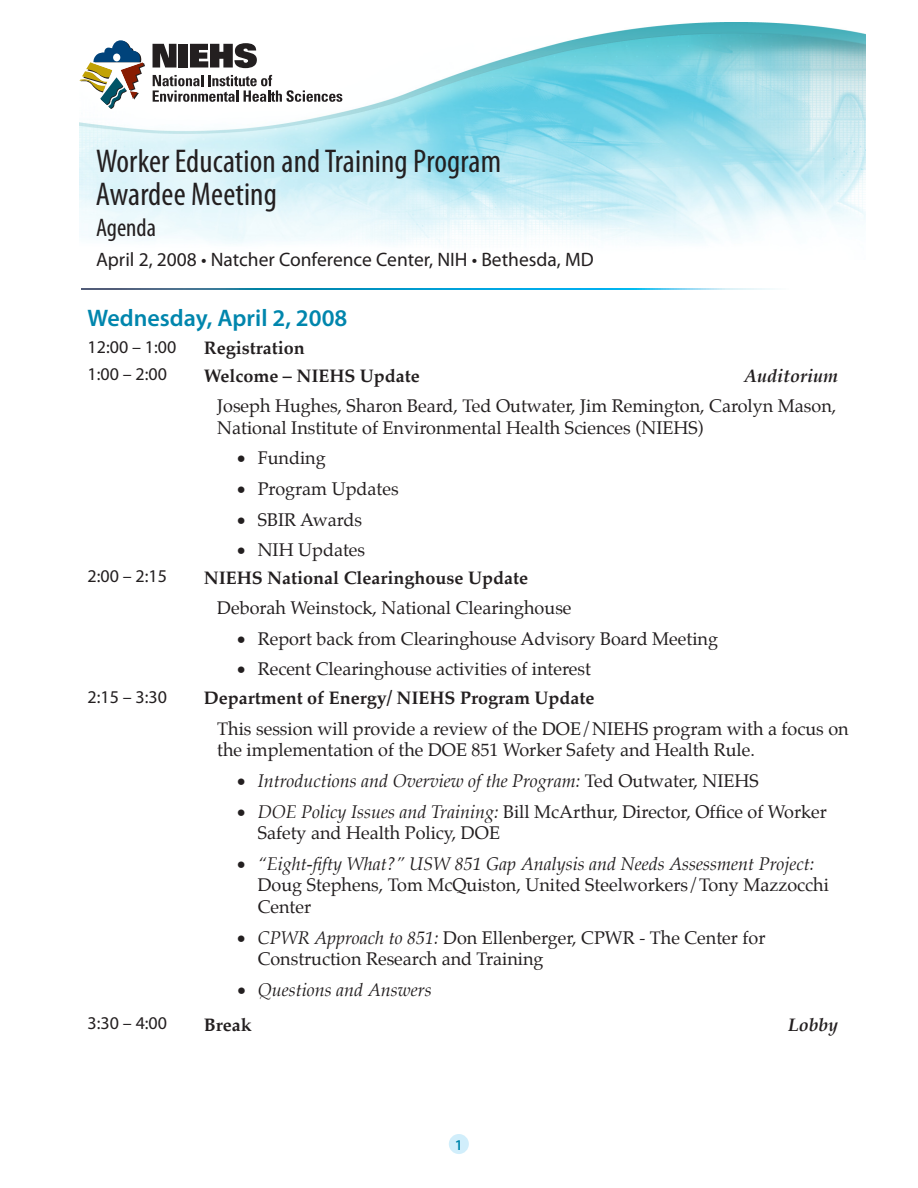
<style>
.page{position:relative;width:918px;height:1188px;background:#fff}
.page>*{position:absolute;margin:0;border:0;box-sizing:border-box;transform-origin:0 0}
.t1{font:condensed 33px/33px "Myriad Pro";letter-spacing:.005em;color:#231f20}
.SUBTITLE{font:condensed 25.5px "Myriad Pro";color:#231f20}
.DATE{font:600 24px "Myriad Pro";color:#0086ad}
.SUBTITLE-2{font:19.5px "Myriad Pro";color:#231f20}
.TAB_FINAL{font:18px/21.6px "Palatino";color:#231f20}
.TABS_MAIN{font:18px/21.6px "Palatino";color:#231f20}
.BODY{font:700 18px "Palatino";color:#231f20}
.TAB_FINAL-2{font:italic 18px "Palatino";color:#231f20}
.TIME{font:18px "Myriad Pro";color:#231f20}
.BODY-2{font:italic 700 18px "Palatino";color:#231f20}
.DATE-2{font:600 15px "Myriad Pro";color:#0086ad}
.s1{font-style:normal}
.s2{font-style:italic}
</style>
<div class="page">
<img style="left:80px;top:22px;width:785px;height:223px">
<svg style="left:153px;top:44px;width:24px;height:24px"></svg>
<div style="left:179px;top:44px;width:9px;height:24px;background:#231f20"></div>
<svg style="left:190px;top:43px;width:67px;height:25px"></svg>
<svg style="left:153px;top:75px;width:189px;height:27px"></svg>
<svg style="left:80px;top:40px;width:65px;height:69px"></svg>
<svg style="left:81px;top:288px;width:692px;height:2px"></svg>
<div style="left:449px;top:1134px;width:20px;height:20px;background:#d1eefb;border-radius:50%"></div>
<p class="t1" style="left:96px;top:145px;width:407px">Worker Education and Training Program<br>Awardee Meeting</p>
<p class="SUBTITLE" style="left:96px;top:212px;width:62px">Agenda</p>
<p class="SUBTITLE-2" style="left:96px;top:248px;width:499px">April 2, 2008 • Natcher Conference Center, NIH • Bethesda, MD</p>
<p class="DATE" style="left:88px;top:303px;width:261px">Wednesday, April 2, 2008</p>
<p class="TIME" style="left:88px;top:336px;width:90px">12:00 – 1:00</p>
<p class="BODY" style="left:204px;top:333px;width:102px">Registration</p>
<p class="TIME" style="left:88px;top:363px;width:81px">1:00 – 2:00</p>
<p class="BODY" style="left:204px;top:360px;width:218px">Welcome – NIEHS Update</p>
<p class="BODY-2" style="left:744px;top:361px;width:96px">Auditorium</p>
<p class="TABS_MAIN" style="left:217px;top:395px;width:621px">Joseph Hughes, Sharon Beard, Ted Outwater, Jim Remington, Carolyn Mason,<br>National Institute of Environmental Health Sciences (NIEHS)</p>
<p class="TAB_FINAL" style="left:237px;top:447px;width:90px">• Funding</p>
<p class="TAB_FINAL" style="left:237px;top:478px;width:163px">• Program Updates</p>
<p class="TAB_FINAL" style="left:237px;top:509px;width:126px">• SBIR Awards</p>
<p class="TAB_FINAL" style="left:237px;top:539px;width:129px">• NIH Updates</p>
<p class="TIME" style="left:88px;top:565px;width:81px">2:00 – 2:15</p>
<p class="BODY" style="left:204px;top:562px;width:326px">NIEHS National Clearinghouse Update</p>
<p class="TABS_MAIN" style="left:217px;top:597px;width:356px">Deborah Weinstock, National Clearinghouse</p>
<p class="TAB_FINAL" style="left:237px;top:628px;width:482px">• Report back from Clearinghouse Advisory Board Meeting</p>
<p class="TAB_FINAL" style="left:237px;top:658px;width:355px">• Recent Clearinghouse activities of interest</p>
<p class="TIME" style="left:88px;top:686px;width:81px">2:15 – 3:30</p>
<p class="BODY" style="left:204px;top:683px;width:392px">Department of Energy/ NIEHS Program Update</p>
<p class="TABS_MAIN" style="left:217px;top:718px;width:633px">This session will provide a review of the DOE/NIEHS program with a focus on the implementation of the DOE 851 Worker Safety and Health Rule.</p>
<p class="TAB_FINAL-2" style="left:237px;top:767px;width:523px">• Introductions and Overview of the Program: <span class="s1">Ted Outwater, NIEHS</span></p>
<p class="TAB_FINAL" style="left:258px;top:801px;width:571px;text-indent:-20px">• <span class="s2">DOE Policy Issues and Training:</span> Bill McArthur, Director, Office of Worker<br>Safety and Health Policy, DOE</p>
<p class="TAB_FINAL" style="left:258px;top:853px;width:573px;text-indent:-20px">• <span class="s2">“Eight-fifty What?” USW 851 Gap Analysis and Needs Assessment Project:<br></span>Doug Stephens, Tom McQuiston, United Steelworkers/Tony Mazzocchi<br>Center</p>
<p class="TAB_FINAL" style="left:258px;top:927px;width:509px;text-indent:-20px">• <span class="s2">CPWR Approach to 851:</span> Don Ellenberger, CPWR - The Center for<br>Construction Research and Training</p>
<p class="TAB_FINAL-2" style="left:237px;top:975px;width:196px">• Questions and Answers</p>
<p class="TIME" style="left:88px;top:1012px;width:81px">3:30 – 4:00</p>
<p class="BODY" style="left:204px;top:1009px;width:50px">Break</p>
<p class="BODY-2" style="left:788px;top:1010px;width:52px">Lobby</p>
<p class="DATE-2" style="left:455px;top:1135px;width:10px">1</p>
</div>
